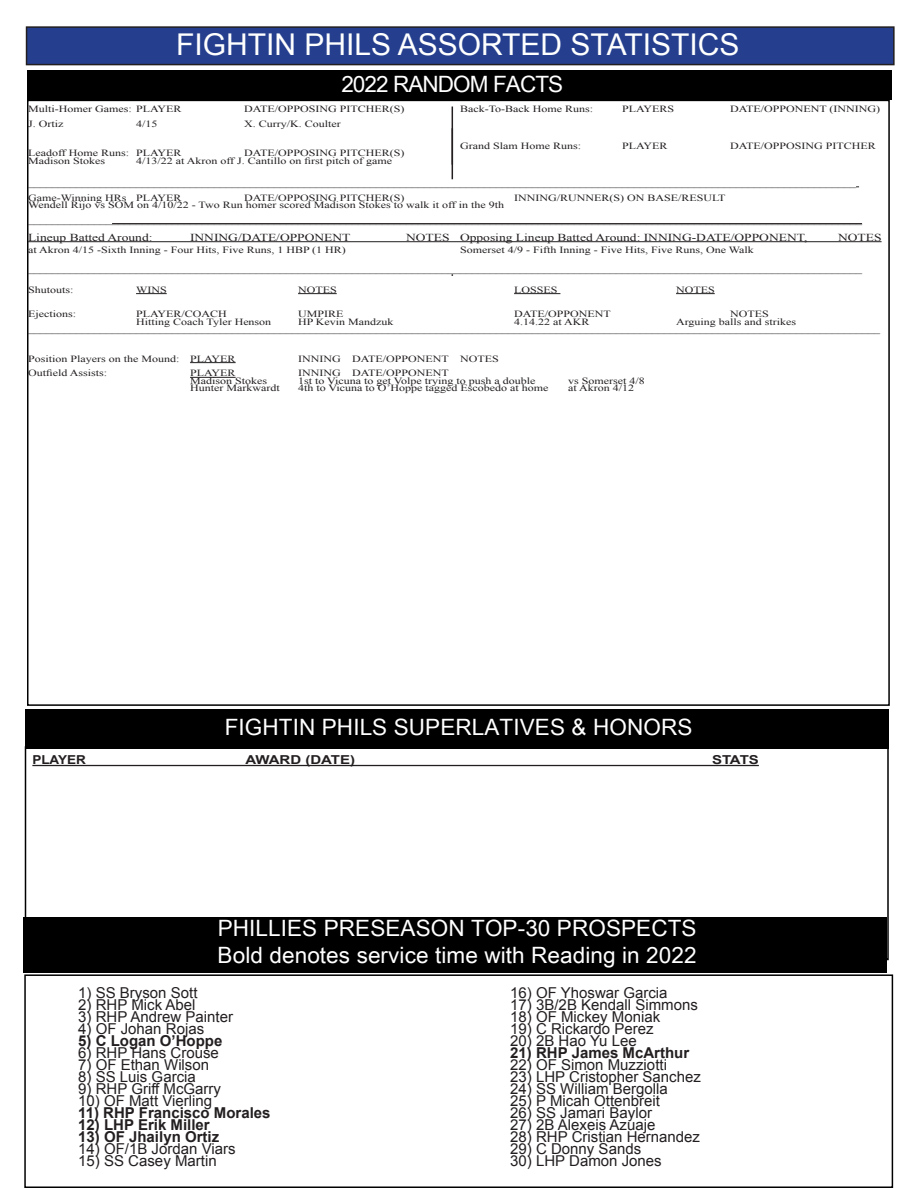
<style>
.page{position:relative;width:918px;height:1188px;background:#fff}
.page>*{position:absolute;margin:0;border:0;box-sizing:border-box;transform-origin:0 0}
.t1{font:30px "Arial";color:#fff}
.t2{font:22.5px "Arial Unicode MS";letter-spacing:.005em;color:#fff}
.t3{font:22.5px "Arial Unicode MS";letter-spacing:-.04em;color:#fff}
.t4{font:15px "Arial";color:#231f20}
.t5{font:700 15px "Arial";color:#231f20}
.t6{font:700 12.3px "Arial";color:#231f20;scale:1.22 1}
.t7{font:700 12.3px "Arial";color:#231f20;scale:1.1 1}
.t8{font:10.65px "Times New Roman";color:#231f20;scale:1.27 1}
.t9{font:9.45px "Times New Roman";color:#231f20;scale:1.27 1}
</style>
<div class="page">
<div style="left:24px;top:974px;width:869px;height:214px;border:2px solid #000"></div>
<div style="left:25px;top:709px;width:864px;height:40px;background:#000"></div>
<hr style="left:32px;top:765px;width:727px;height:1px;background:#231f20">
<div style="left:27px;top:27px;width:867px;height:38px;background:#253f8e"></div>
<div style="left:26px;top:26px;width:869px;height:39px;border:2px solid #231f20"></div>
<div style="left:27px;top:70px;width:865px;height:30px;background:#000"></div>
<hr style="left:112px;top:223px;width:750px;height:1px;background:#231f20">
<hr style="left:28px;top:241px;width:854px;height:1px;background:#231f20">
<hr style="left:136px;top:293px;width:31px;height:1px;background:#231f20">
<hr style="left:298px;top:293px;width:39px;height:1px;background:#231f20">
<hr style="left:514px;top:293px;width:46px;height:1px;background:#231f20">
<hr style="left:676px;top:293px;width:39px;height:1px;background:#231f20">
<hr style="left:190px;top:362px;width:46px;height:1px;background:#231f20">
<hr style="left:190px;top:377px;width:46px;height:1px;background:#231f20">
<div style="left:23px;top:918px;width:864px;height:55px;background:#000"></div>
<hr style="left:452px;top:107px;width:1px;height:72px;background:#231f20">
<p class="t1" style="left:176px;top:25px;width:565px">FIGHTIN PHILS ASSORTED STATISTICS</p>
<p class="t3" style="left:341px;top:68px;width:223px">2022 RANDOM FACTS</p>
<p class="t9" style="left:28px;top:103px;width:122px">Multi-Homer Games: PLAYER</p>
<p class="t9" style="left:244px;top:103px;width:128px">DATE/OPPOSING PITCHER(S)</p>
<p class="t9" style="left:460px;top:103px;width:106px">Back-To-Back Home Runs:</p>
<p class="t9" style="left:622px;top:103px;width:43px">PLAYERS</p>
<p class="t9" style="left:730px;top:103px;width:120px">DATE/OPPONENT (INNING)</p>
<p class="t9" style="left:28px;top:117px;width:29px">J. Ortiz</p>
<p class="t9" style="left:136px;top:117px;width:18px">4/15</p>
<p class="t9" style="left:244px;top:117px;width:78px">X. Curry/K. Coulter</p>
<p class="t9" style="left:460px;top:140px;width:97px">Grand Slam Home Runs:</p>
<p class="t9" style="left:622px;top:140px;width:37px">PLAYER</p>
<p class="t9" style="left:730px;top:140px;width:116px">DATE/OPPOSING PITCHER</p>
<p class="t9" style="left:28px;top:147px;width:122px">Leadoff Home Runs: PLAYER</p>
<p class="t9" style="left:244px;top:147px;width:128px">DATE/OPPOSING PITCHER(S)</p>
<p class="t9" style="left:28px;top:154px;width:62px">Madison Stokes</p>
<p class="t9" style="left:136px;top:154px;width:203px">4/13/22 at Akron off J. Cantillo on first pitch of game</p>
<p class="t9" style="left:28px;top:176px;width:653px">__________________________________________________________________________________________________________________________________________</p>
<p class="t9" style="left:28px;top:191px;width:122px">Game-Winning HRs PLAYER</p>
<p class="t9" style="left:244px;top:191px;width:128px">DATE/OPPOSING PITCHER(S)</p>
<p class="t9" style="left:514px;top:191px;width:168px">INNING/RUNNER(S) ON BASE/RESULT</p>
<p class="t9" style="left:28px;top:198px;width:376px">Wendell Rijo vs SOM on 4/10/22 - Two Run homer scored Madison Stokes to walk it off in the 9th</p>
<p class="t9" style="left:28px;top:213px;width:658px">___________________________________________________________________________________________________________________________________________</p>
<p class="t8" style="left:28px;top:230px;width:100px">Lineup Batted Around:</p>
<p class="t8" style="left:190px;top:230px;width:128px">INNING/DATE/OPPONENT</p>
<p class="t8" style="left:406px;top:230px;width:318px">NOTES Opposing Lineup Batted Around: INNING-DATE/OPPONENT,</p>
<p class="t8" style="left:838px;top:230px;width:36px">NOTES</p>
<p class="t9" style="left:28px;top:243px;width:252px">at Akron 4/15 -Sixth Inning - Four Hits, Five Runs, 1 HBP (1 HR)</p>
<p class="t9" style="left:460px;top:243px;width:233px">Somerset 4/9 - Fifth Inning - Five Hits, Five Runs, One Walk</p>
<p class="t9" style="left:28px;top:262px;width:658px">___________________________________________________________________________________________________________________________________________</p>
<p class="t9" style="left:28px;top:283px;width:37px">Shutouts:</p>
<p class="t9" style="left:136px;top:283px;width:26px">WINS</p>
<p class="t9" style="left:298px;top:283px;width:32px">NOTES</p>
<p class="t9" style="left:514px;top:283px;width:36px">LOSSES</p>
<p class="t9" style="left:676px;top:283px;width:32px">NOTES</p>
<p class="t9" style="left:28px;top:308px;width:39px">Ejections:</p>
<p class="t9" style="left:136px;top:308px;width:73px">PLAYER/COACH</p>
<p class="t9" style="left:298px;top:308px;width:37px">UMPIRE</p>
<p class="t9" style="left:514px;top:308px;width:78px">DATE/OPPONENT</p>
<p class="t9" style="left:730px;top:308px;width:32px">NOTES</p>
<p class="t9" style="left:136px;top:315px;width:108px">Hitting Coach Tyler Henson</p>
<p class="t9" style="left:298px;top:315px;width:77px">HP Kevin Mandzuk</p>
<p class="t9" style="left:514px;top:315px;width:61px">4.14.22 at AKR</p>
<p class="t9" style="left:676px;top:315px;width:96px">Arguing balls and strikes</p>
<p class="t9" style="left:28px;top:323px;width:672px">______________________________________________________________________________________________________________________________________________</p>
<p class="t9" style="left:28px;top:352px;width:165px">Position Players on the Mound: PLAYER</p>
<p class="t9" style="left:298px;top:352px;width:160px">INNING DATE/OPPONENT NOTES</p>
<p class="t9" style="left:28px;top:367px;width:64px">Outfield Assists:</p>
<p class="t9" style="left:190px;top:367px;width:37px">PLAYER</p>
<p class="t9" style="left:298px;top:367px;width:120px">INNING DATE/OPPONENT</p>
<p class="t9" style="left:190px;top:374px;width:62px">Madison Stokes</p>
<p class="t9" style="left:298px;top:374px;width:188px">1st to Vicuna to get Volpe trying to push a double</p>
<p class="t9" style="left:568px;top:374px;width:62px">vs Somerset 4/8</p>
<p class="t9" style="left:190px;top:381px;width:72px">Hunter Markwardt</p>
<p class="t9" style="left:298px;top:381px;width:199px">4th to Vicuna to O’Hoppe tagged Escobedo at home</p>
<p class="t9" style="left:568px;top:381px;width:53px">at Akron 4/12</p>
<p class="t2" style="left:225px;top:711px;width:469px">FIGHTIN PHILS SUPERLATIVES &amp; HONORS</p>
<p class="t7" style="left:32px;top:752px;width:50px">PLAYER</p>
<p class="t6" style="left:245px;top:752px;width:91px">AWARD (DATE)</p>
<p class="t6" style="left:712px;top:752px;width:40px">STATS</p>
<p class="t2" style="left:218px;top:911px;width:480px">PHILLIES PRESEASON TOP-30 PROSPECTS</p>
<p class="t2" style="left:218px;top:938px;width:481px">Bold denotes service time with Reading in 2022</p>
<p class="t4" style="left:78px;top:982px;width:121px">1) SS Bryson Sott</p>
<p class="t4" style="left:510px;top:982px;width:159px">16) OF Yhoswar Garcia</p>
<p class="t4" style="left:78px;top:994px;width:119px">2) RHP Mick Abel</p>
<p class="t4" style="left:510px;top:994px;width:189px">17) 3B/2B Kendall Simmons</p>
<p class="t4" style="left:78px;top:1006px;width:156px">3) RHP Andrew Painter</p>
<p class="t4" style="left:510px;top:1006px;width:152px">18) OF Mickey Moniak</p>
<p class="t4" style="left:78px;top:1018px;width:127px">4) OF Johan Rojas</p>
<p class="t4" style="left:510px;top:1018px;width:145px">19) C Rickardo Perez</p>
<p class="t5" style="left:78px;top:1030px;width:146px">5) C Logan O’Hoppe</p>
<p class="t4" style="left:510px;top:1030px;width:128px">20) 2B Hao Yu Lee</p>
<p class="t4" style="left:78px;top:1042px;width:142px">6) RHP Hans Crouse</p>
<p class="t5" style="left:510px;top:1042px;width:180px">21) RHP James McArthur</p>
<p class="t4" style="left:78px;top:1054px;width:132px">7) OF Ethan Wilson</p>
<p class="t4" style="left:510px;top:1054px;width:158px">22) OF Simon Muzziotti</p>
<p class="t4" style="left:78px;top:1066px;width:119px">8) SS Luis Garcia</p>
<p class="t4" style="left:510px;top:1066px;width:192px">23) LHP Cristopher Sanchez</p>
<p class="t4" style="left:78px;top:1078px;width:144px">9) RHP Griff McGarry</p>
<p class="t4" style="left:510px;top:1078px;width:159px">24) SS William Bergolla</p>
<p class="t4" style="left:78px;top:1090px;width:135px">10) OF Matt Vierling</p>
<p class="t4" style="left:510px;top:1090px;width:151px">25) P Micah Ottenbreit</p>
<p class="t5" style="left:78px;top:1102px;width:194px">11) RHP Francisco Morales</p>
<p class="t4" style="left:510px;top:1102px;width:143px">26) SS Jamari Baylor</p>
<p class="t5" style="left:78px;top:1114px;width:133px">12) LHP Erik Miller</p>
<p class="t4" style="left:510px;top:1114px;width:147px">27) 2B Alexeis Azuaje</p>
<p class="t5" style="left:78px;top:1126px;width:142px">13) OF Jhailyn Ortiz</p>
<p class="t4" style="left:510px;top:1126px;width:191px">28) RHP Cristian Hernandez</p>
<p class="t4" style="left:78px;top:1138px;width:159px">14) OF/1B Jordan Viars</p>
<p class="t4" style="left:510px;top:1138px;width:132px">29) C Donny Sands</p>
<p class="t4" style="left:78px;top:1151px;width:140px">15) SS Casey Martin</p>
<p class="t4" style="left:510px;top:1151px;width:153px">30) LHP Damon Jones</p>
</div>
